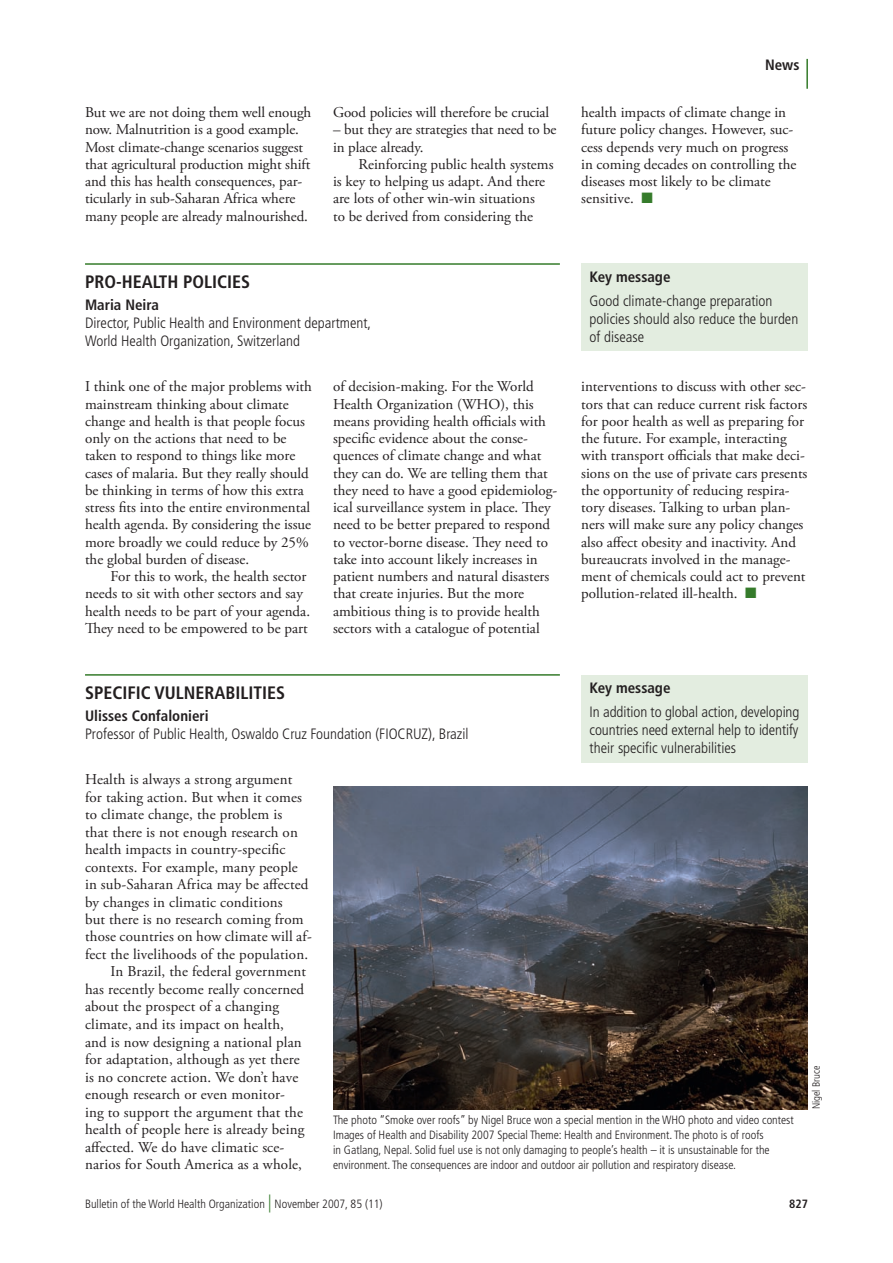
<style>
.page{position:relative;width:893px;height:1263px;background:#fff}
.page>*{position:absolute;margin:0;border:0;box-sizing:border-box;transform-origin:0 0}
.t1{font:700 condensed 18px "Frutiger LT Std";color:#231f20}
.Text_para{font:15px/17.2px "Adobe Garamond Pro";color:#231f20}
.Post-heading_paragra{font:15px/17.2px "Adobe Garamond Pro";color:#231f20}
._15_-_Texto_da_tabel{font:300 condensed 15px/18px "Frutiger LT Std";color:#231f20}
._02_-_Autores{font:300 condensed 15px/18px "Frutiger LT Std";color:#231f20}
._02_-_Autores-2{font:700 condensed 15px "Frutiger LT Std";color:#231f20}
._14_-_Título_da_tabe{font:700 condensed 15px "Frutiger LT Std";color:#231f20}
.t2{font:300 condensed 12px/15px "Frutiger LT Std";color:#231f20}
.t3{font:700 condensed 12px "Frutiger LT Std";color:#231f20}
.t4{font:300 condensed 10.5px "Frutiger LT Std";color:#231f20}
.s1{color:#357b2b}
.s2{font-size:18px;color:#357b2b}
</style>
<div class="page">
<hr style="left:806px;top:59px;width:2px;height:30px;background:#357b2b">
<img style="left:333px;top:786px;width:475px;height:323px">
<hr style="left:85px;top:263px;width:475px;height:2px;background:#357b2b">
<div style="left:581px;top:263px;width:227px;height:88px;background:#e3ede0"></div>
<hr style="left:85px;top:674px;width:475px;height:2px;background:#357b2b">
<div style="left:581px;top:675px;width:227px;height:88px;background:#e3ede0"></div>
<p class="Text_para" style="left:85px;top:104px;width:228px">But we are not doing them well enough now. Malnutrition is a good example.<br>Most climate-change scenarios suggest that agricultural production might shift and this has health consequences, par&shy;ticularly in sub-Saharan Africa where many people are already malnourished.</p>
<p class="Text_para" style="left:333px;top:104px;width:218px">Good policies will therefore be crucial</p>
<p class="Text_para" style="left:333px;top:122px;width:225px">– but they are strategies that need to be in place already.</p>
<p class="Text_para" style="left:333px;top:156px;width:222px;text-indent:26px">Reinforcing public health systems is key to helping us adapt. And there are lots of other win-win situations<br>to be derived from considering the</p>
<p class="t1" style="left:85px;top:271px;width:167px">PRO-HEALTH POLICIES</p>
<p class="_02_-_Autores-2" style="left:85px;top:296px;width:76px">Maria Neira</p>
<p class="_02_-_Autores" style="left:85px;top:314px;width:288px">Director, Public Health and Environment department,<br>World Health Organization, Switzerland</p>
<p class="_02_-_Autores-2" style="left:765px;top:56px;width:36px">News</p>
<p class="Text_para" style="left:581px;top:104px;width:217px">health impacts of climate change in future policy changes. However, suc&shy;cess depends very much on progress in coming decades on controlling the diseases most likely to be climate sensitive. <span class="s1">■</span></p>
<p class="_14_-_Título_da_tabe" style="left:590px;top:268px;width:82px">Key message</p>
<p class="_15_-_Texto_da_tabel" style="left:590px;top:292px;width:210px">Good climate-change preparation policies should also reduce the burden of disease</p>
<p class="Post-heading_paragra" style="left:85px;top:378px;width:228px">I think one of the major problems with mainstream thinking about climate change and health is that people focus only on the actions that need to be taken to respond to things like more cases of malaria. But they really should be thinking in terms of how this extra stress fits into the entire environmental health agenda. By considering the issue more broadly we could reduce by 25% the global burden of disease.</p>
<p class="Text_para" style="left:85px;top:568px;width:227px;text-indent:26px">For this to work, the health sector needs to sit with other sectors and say health needs to be part of your agenda.<br>They need to be empowered to be part</p>
<p class="Text_para" style="left:333px;top:378px;width:226px">of decision-making. For the World Health Organization (WHO), this means providing health officials with specific evidence about the conse&shy;quences of climate change and what they can do. We are telling them that they need to have a good epidemiolog&shy;ical surveillance system in place. They need to be better prepared to respond to vector-borne disease. They need to take into account likely increases in patient numbers and natural disasters that create injuries. But the more ambitious thing is to provide health sectors with a catalogue of potential</p>
<p class="Text_para" style="left:581px;top:378px;width:228px">interventions to discuss with other sec&shy;tors that can reduce current risk factors for poor health as well as preparing for the future. For example, interacting with transport officials that make deci&shy;sions on the use of private cars presents the opportunity of reducing respira&shy;tory diseases. Talking to urban plan&shy;ners will make sure any policy changes also affect obesity and inactivity. And bureaucrats involved in the manage&shy;ment of chemicals could act to prevent pollution-related ill-health. <span class="s1">■</span></p>
<p class="t1" style="left:85px;top:682px;width:202px">SPECIFIC VULNERABILITIES</p>
<p class="_02_-_Autores-2" style="left:85px;top:707px;width:125px">Ulisses Confalonieri</p>
<p class="_02_-_Autores" style="left:85px;top:725px;width:385px">Professor of Public Health, Oswaldo Cruz Foundation (FIOCRUZ), Brazil</p>
<p class="_14_-_Título_da_tabe" style="left:590px;top:679px;width:82px">Key message</p>
<p class="_15_-_Texto_da_tabel" style="left:590px;top:703px;width:211px;text-align:justify">In addition to global action, developing countries need external help to identify their specific vulnerabilities</p>
<p class="Post-heading_paragra" style="left:85px;top:771px;width:228px">Health is always a strong argument for taking action. But when it comes to climate change, the problem is<br>that there is not enough research on health impacts in country-specific contexts. For example, many people in sub-Saharan Africa may be affected by changes in climatic conditions<br>but there is no research coming from those countries on how climate will af&shy;fect the livelihoods of the population.</p>
<p class="Text_para" style="left:85px;top:963px;width:223px;text-indent:26px">In Brazil, the federal government has recently become really concerned about the prospect of a changing climate, and its impact on health, and is now designing a national plan for adaptation, although as yet there is no concrete action. We don’t have enough research or even monitor&shy;ing to support the argument that the health of people here is already being affected. We do have climatic sce&shy;narios for South America as a whole,</p>
<p class="t2" style="left:333px;top:1113px;width:462px">The photo “Smoke over roofs” by Nigel Bruce won a special mention in the WHO photo and video contest Images of Health and Disability 2007 Special Theme: Health and Environment. The photo is of roofs<br>in Gatlang, Nepal. Solid fuel use is not only damaging to people’s health – it is unsustainable for the environment. The consequences are indoor and outdoor air pollution and respiratory disease.</p>
<p class="t4" style="left:810px;top:1109px;width:45px;rotate:-90deg">Nigel Bruce</p>
<p class="t2" style="left:85px;top:1197px;width:299px">Bulletin of the World Health Organization <span class="s2">|</span> November 2007, 85 (11)</p>
<p class="t3" style="left:789px;top:1197px;width:20px">827</p>
</div>
